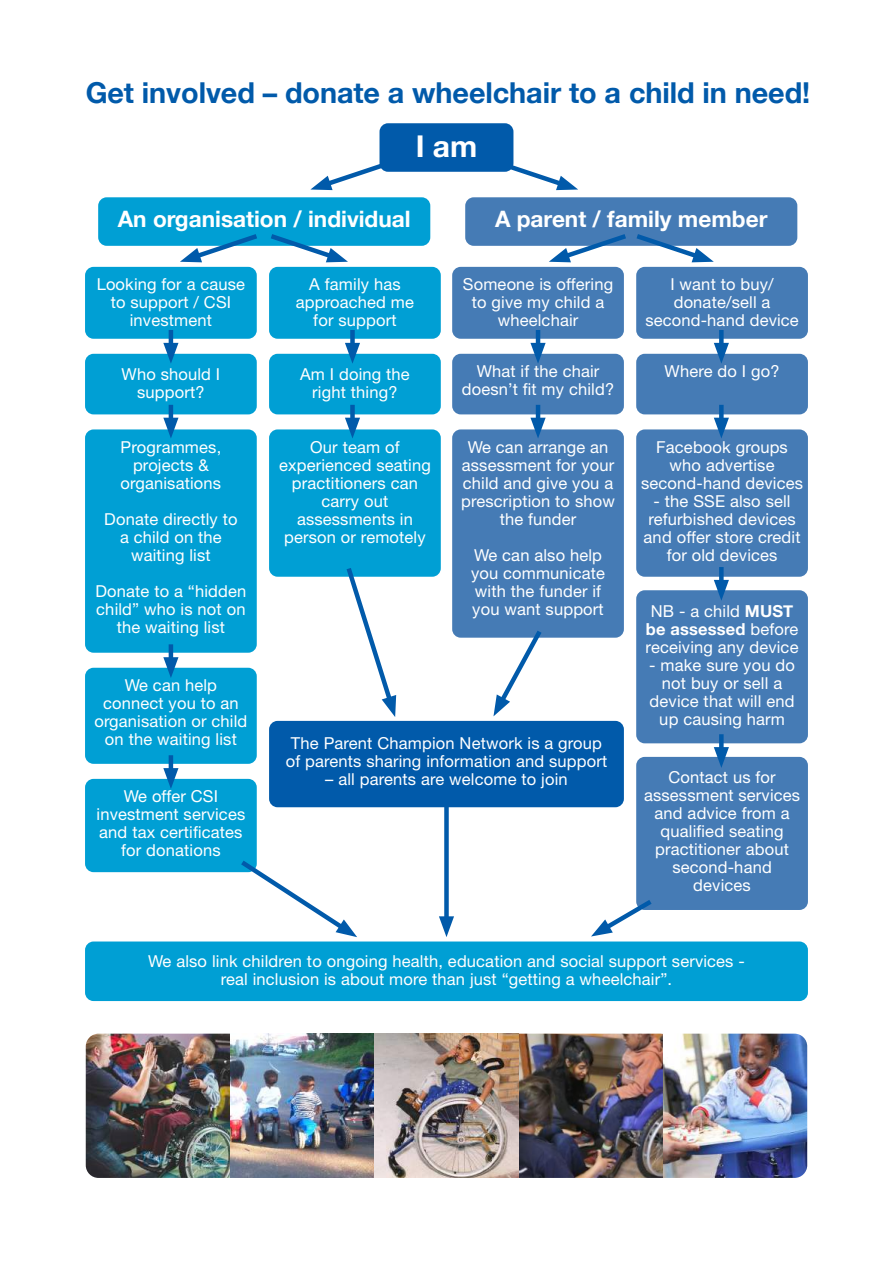
<style>
.page{position:relative;width:893px;height:1263px;background:#fff}
.page>*{position:absolute;margin:0;border:0;box-sizing:border-box;transform-origin:0 0}
.t1{font:700 30px "Helvetica Neue";color:#fff}
.t2{font:700 28.8px "Helvetica Neue";letter-spacing:-.005em;color:#015aaa}
.t3{font:700 22.65px "Helvetica Neue";color:#fff}
.t4{font:16.5px/18px "Helvetica Neue";letter-spacing:.01em;color:#fff;text-align:center}
.s1{font-weight:700}
</style>
<div class="page">
<img style="left:86px;top:1034px;width:721px;height:144px">
<div style="left:98px;top:197px;width:332px;height:49px;background:#009fd4;border-radius:9px"></div>
<div style="left:85px;top:941px;width:723px;height:60px;background:#009fd4;border-radius:9px"></div>
<div style="left:85px;top:267px;width:172px;height:72px;background:#009fd4;border-radius:9px"></div>
<div style="left:452px;top:267px;width:172px;height:72px;background:#457bb5;border-radius:9px"></div>
<div style="left:85px;top:779px;width:172px;height:93px;background:#009fd4;border-radius:9px"></div>
<div style="left:85px;top:354px;width:172px;height:60px;background:#009fd4;border-radius:9px"></div>
<div style="left:452px;top:354px;width:172px;height:60px;background:#457bb5;border-radius:9px"></div>
<div style="left:85px;top:668px;width:172px;height:96px;background:#009fd4;border-radius:9px"></div>
<div style="left:85px;top:429px;width:172px;height:224px;background:#009fd4;border-radius:9px"></div>
<div style="left:452px;top:429px;width:172px;height:209px;background:#457bb5;border-radius:9px"></div>
<div style="left:269px;top:267px;width:172px;height:72px;background:#009fd4;border-radius:9px"></div>
<div style="left:636px;top:267px;width:172px;height:72px;background:#457bb5;border-radius:9px"></div>
<div style="left:269px;top:354px;width:172px;height:60px;background:#009fd4;border-radius:9px"></div>
<div style="left:636px;top:354px;width:172px;height:60px;background:#457bb5;border-radius:9px"></div>
<div style="left:269px;top:429px;width:172px;height:148px;background:#009fd4;border-radius:9px"></div>
<div style="left:269px;top:721px;width:355px;height:86px;background:#015aaa;border-radius:9px"></div>
<div style="left:636px;top:429px;width:172px;height:148px;background:#457bb5;border-radius:9px"></div>
<div style="left:636px;top:590px;width:172px;height:153px;background:#457bb5;border-radius:9px"></div>
<div style="left:636px;top:757px;width:172px;height:153px;background:#457bb5;border-radius:9px"></div>
<div style="left:465px;top:197px;width:332px;height:49px;background:#457bb5;border-radius:9px"></div>
<hr style="left:169px;top:330px;width:4px;height:21px;background:#015aaa">
<svg style="left:163px;top:343px;width:15px;height:20px"></svg>
<div style="left:719px;top:330px;width:5px;height:21px;background:#015aaa"></div>
<svg style="left:714px;top:343px;width:15px;height:21px"></svg>
<hr style="left:536px;top:330px;width:4px;height:21px;background:#015aaa">
<svg style="left:530px;top:343px;width:16px;height:20px"></svg>
<div style="left:350px;top:330px;width:5px;height:21px;background:#015aaa"></div>
<svg style="left:345px;top:343px;width:15px;height:21px"></svg>
<hr style="left:169px;top:405px;width:4px;height:21px;background:#015aaa">
<svg style="left:163px;top:418px;width:15px;height:20px"></svg>
<div style="left:719px;top:405px;width:5px;height:21px;background:#015aaa"></div>
<svg style="left:714px;top:418px;width:15px;height:20px"></svg>
<hr style="left:536px;top:405px;width:4px;height:21px;background:#015aaa">
<svg style="left:530px;top:418px;width:16px;height:20px"></svg>
<div style="left:444px;top:804px;width:5px;height:120px;background:#015aaa"></div>
<svg style="left:439px;top:916px;width:15px;height:21px"></svg>
<div style="left:350px;top:405px;width:5px;height:21px;background:#015aaa"></div>
<svg style="left:345px;top:418px;width:15px;height:20px"></svg>
<hr style="left:169px;top:644px;width:4px;height:21px;background:#015aaa">
<svg style="left:163px;top:657px;width:15px;height:21px"></svg>
<div style="left:719px;top:567px;width:5px;height:21px;background:#015aaa"></div>
<svg style="left:714px;top:580px;width:15px;height:21px"></svg>
<hr style="left:169px;top:755px;width:4px;height:21px;background:#015aaa">
<svg style="left:163px;top:768px;width:15px;height:21px"></svg>
<div style="left:719px;top:734px;width:5px;height:21px;background:#015aaa"></div>
<svg style="left:714px;top:747px;width:15px;height:21px"></svg>
<svg style="left:343px;top:568px;width:54px;height:149px"></svg>
<svg style="left:236px;top:856px;width:121px;height:81px"></svg>
<svg style="left:591px;top:896px;width:61px;height:40px"></svg>
<svg style="left:493px;top:630px;width:53px;height:86px"></svg>
<svg style="left:549px;top:234px;width:165px;height:29px"></svg>
<svg style="left:180px;top:234px;width:168px;height:29px"></svg>
<div style="left:379px;top:123px;width:134px;height:49px;background:#015aaa;border-radius:9px"></div>
<svg style="left:310px;top:158px;width:83px;height:33px"></svg>
<svg style="left:496px;top:158px;width:82px;height:33px"></svg>
<h2 class="t2" style="left:86px;top:70px;width:726px">Get involved – donate a wheelchair to a child in need!</h2>
<h1 class="t1" style="left:416px;top:122px;width:63px">I am</h1>
<h3 class="t3" style="left:118px;top:201px;width:294px">An organisation / individual</h3>
<h3 class="t3" style="left:495px;top:201px;width:274px">A parent / family member</h3>
<p class="t4" style="left:97px;top:275px;width:150px">Looking for a cause to support / CSI investment</p>
<p class="t4" style="left:463px;top:275px;width:152px">Someone is offering to give my child a wheelchair</p>
<p class="t4" style="left:296px;top:275px;width:120px">A family has approached me for support</p>
<p class="t4" style="left:645px;top:275px;width:155px">I want to buy/ donate/sell a second-hand device</p>
<p class="t4" style="left:300px;top:365px;width:111px">Am I doing the right thing?</p>
<p class="t4" style="left:665px;top:362px;width:116px">Where do I go?</p>
<p class="t4" style="left:279px;top:438px;width:153px">Our team of experienced seating practitioners can carry out assessments in person or remotely</p>
<p class="t4" style="left:122px;top:365px;width:100px">Who should I support?</p>
<p class="t4" style="left:462px;top:362px;width:154px">What if the chair doesn’t fit my child?</p>
<p class="t4" style="left:121px;top:438px;width:102px">Programmes, projects &amp; organisations</p>
<p class="t4" style="left:104px;top:510px;width:135px">Donate directly to a child on the waiting list</p>
<p class="t4" style="left:95px;top:582px;width:152px">Donate to a “hidden child” who is not on the waiting list</p>
<p class="t4" style="left:461px;top:438px;width:155px">We can arrange an assessment for your child and give you a prescription to show the funder</p>
<p class="t4" style="left:471px;top:546px;width:136px;text-align:left">We can also help you communicate with the funder if you want support</p>
<p class="t4" style="left:641px;top:438px;width:163px">Facebook groups who advertise second-hand devices</p>
<p class="t4" style="left:644px;top:492px;width:158px">- the SSE also sell refurbished devices and offer store credit for old devices</p>
<p class="t4" style="left:646px;top:602px;width:154px">NB - a child <span class="s1">MUST be assessed</span> before receiving any device</p>
<p class="t4" style="left:649px;top:656px;width:147px">- make sure you do not buy or sell a device that will end up causing harm</p>
<p class="t4" style="left:94px;top:676px;width:154px">We can help connect you to an organisation or child on the waiting list</p>
<p class="t4" style="left:286px;top:734px;width:323px">The Parent Champion Network is a group of parents sharing information and support</p>
<p class="t4" style="left:325px;top:770px;width:244px">– all parents are welcome to join</p>
<p class="t4" style="left:644px;top:768px;width:158px">Contact us for assessment services and advice from a qualified seating practitioner about second-hand devices</p>
<p class="t4" style="left:97px;top:787px;width:150px">We offer CSI investment services and tax certificates for donations</p>
<p class="t4" style="left:148px;top:951px;width:598px">We also link children to ongoing health, education and social support services - real inclusion is about more than just “getting a wheelchair”.</p>
</div>
